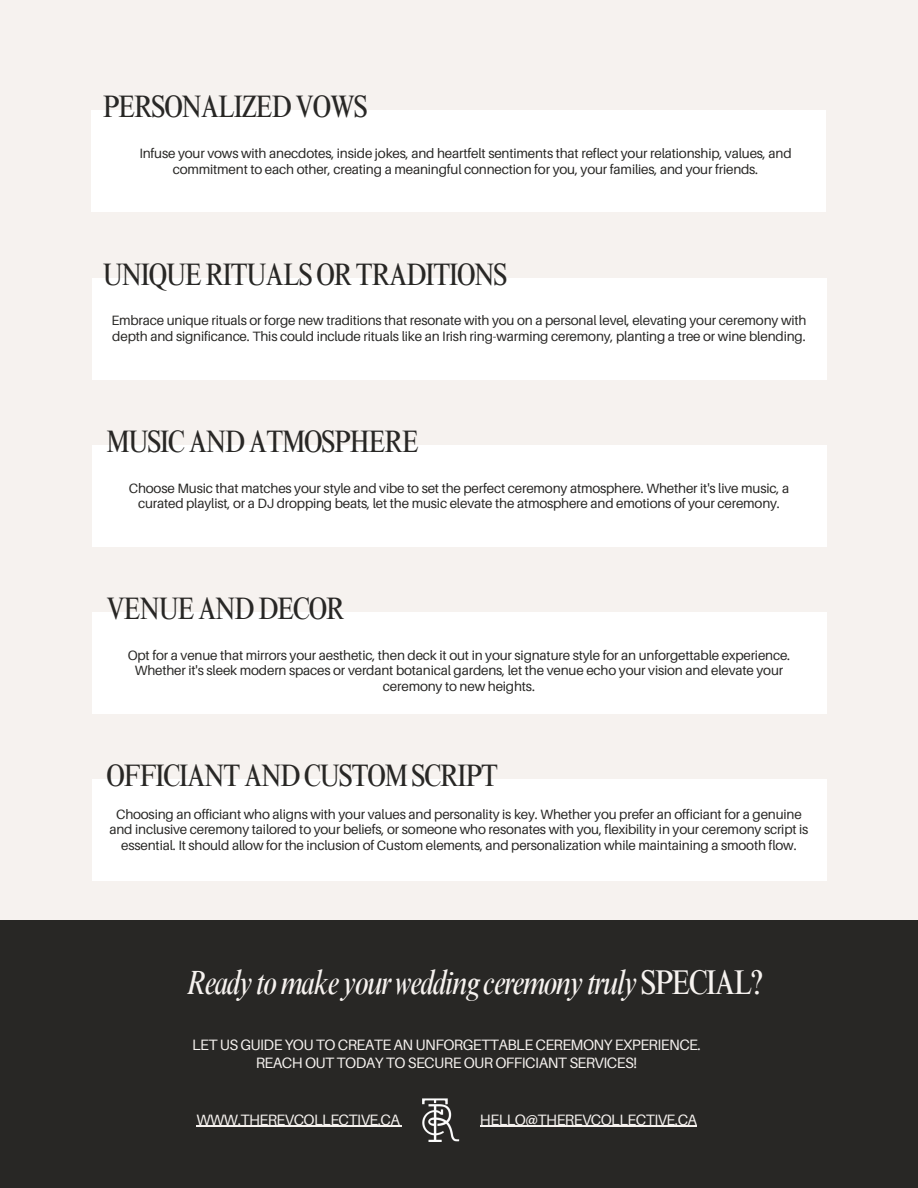
<style>
.page{position:relative;width:918px;height:1188px;background:#f6f2ef}
.page>*{position:absolute;margin:0;border:0;box-sizing:border-box;transform-origin:0 0}
.t1{font:italic condensed 34.35px "Times NRMT Pro";letter-spacing:-.04em;color:#f6f2ef}
.t2{font:condensed 31.05px "Times NRMT Pro";letter-spacing:-.035em;color:#282725}
.t3{font:15px/18px "Aileron";letter-spacing:-.035em;color:#f6f2ef;text-align:center}
.t4{font:13.5px/15.8px "Aileron";letter-spacing:-.015em;color:#282725;text-align:center}
.s1{font-style:normal}
</style>
<div class="page">
<div style="left:92px;top:110px;width:734px;height:102px;background:#fff"></div>
<div style="left:92px;top:278px;width:734px;height:101px;background:#fff"></div>
<div style="left:92px;top:445px;width:734px;height:102px;background:#fff"></div>
<div style="left:92px;top:612px;width:734px;height:102px;background:#fff"></div>
<div style="left:92px;top:779px;width:734px;height:102px;background:#fff"></div>
<div style="left:0;top:920px;width:918px;height:268px;background:#282725"></div>
<hr style="left:196px;top:1126px;width:204px;height:1px;background:#f6f2ef">
<img style="left:422px;top:1099px;width:37px;height:42px">
<hr style="left:480px;top:1126px;width:217px;height:1px;background:#f6f2ef">
<p class="t2" style="left:103px;top:95px;width:266px">PERSONALIZEDVOWS</p>
<p class="t4" style="left:139px;top:145px;width:654px">Infuse your vows with anecdotes, inside jokes, and heartfelt sentiments that reflect your relationship, values, and commitment to each other, creating a meaningful connection for you, your families, and your friends.</p>
<p class="t2" style="left:103px;top:262px;width:406px">UNIQUERITUALSORTRADITIONS</p>
<p class="t4" style="left:111px;top:312px;width:697px;text-align:left">Embrace unique rituals or forge new traditions that resonate with you on a personal level, elevating your ceremony with depth and significance. This could include rituals like an Irish ring-warming ceremony, planting a tree or wine blending.</p>
<p class="t2" style="left:107px;top:429px;width:314px">MUSICANDATMOSPHERE</p>
<p class="t4" style="left:129px;top:480px;width:662px">Choose Music that matches your style and vibe to set the perfect ceremony atmosphere. Whether it's live music, a curated playlist, or a DJ dropping beats, let the music elevate the atmosphere and emotions of your ceremony.</p>
<p class="t2" style="left:107px;top:597px;width:240px">VENUEANDDECOR</p>
<p class="t4" style="left:128px;top:647px;width:664px">Opt for a venue that mirrors your aesthetic, then deck it out in your signature style for an unforgettable experience.<br>Whether it's sleek modern spaces or verdant botanical gardens, let the venue echo your vision and elevate your ceremony to new heights.</p>
<p class="t2" style="left:107px;top:764px;width:393px">OFFICIANTANDCUSTOMSCRIPT</p>
<p class="t4" style="left:110px;top:806px;width:700px">Choosing an officiant who aligns with your values and personality is key. Whether you prefer an officiant for a genuine and inclusive ceremony tailored to your beliefs, or someone who resonates with you, flexibility in your ceremony script is essential. It should allow for the inclusion of Custom elements, and personalization while maintaining a smooth flow.</p>
<h2 class="t1" style="left:187px;top:969px;width:577px">Readytomakeyourweddingceremonytruly<span class="s1">SPECIAL?</span></h2>
<p class="t3" style="left:192px;top:1035px;width:510px">LET US GUIDE YOU TO CREATE AN UNFORGETTABLE CEREMONY EXPERIENCE.<br>REACH OUT TODAY TO SECURE OUR OFFICIANT SERVICES!</p>
<p class="t3" style="left:196px;top:1110px;width:205px">WWW.THEREVCOLLECTIVE.CA</p>
<p class="t3" style="left:480px;top:1110px;width:219px">HELLO@THEREVCOLLECTIVE.CA</p>
</div>
